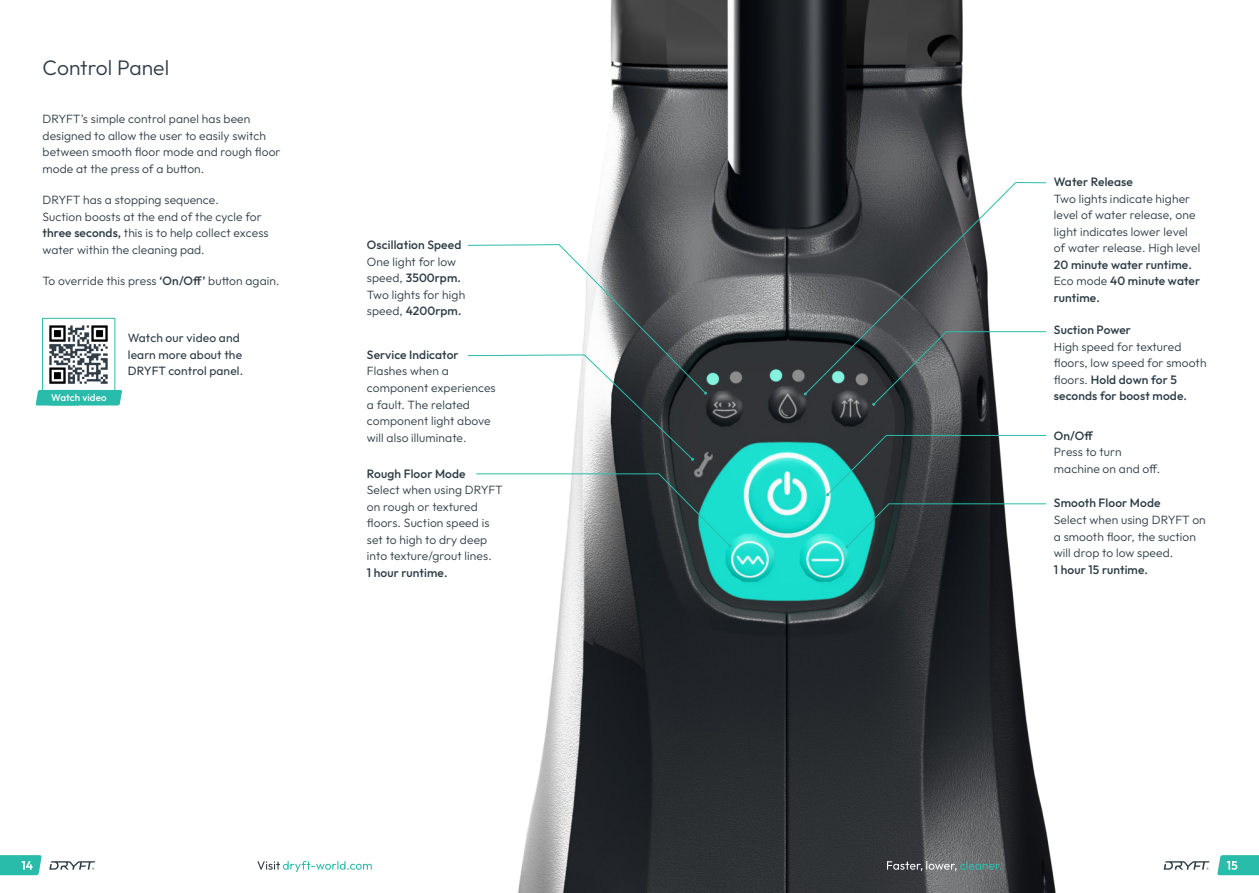
<style>
.page{position:relative;width:1259px;height:893px;background:#fff}
.page>*{position:absolute;margin:0;border:0;box-sizing:border-box;transform-origin:0 0}
.Body_Copy{font:300 21px "Outfit";color:#2b3b45}
.Body_Copy-2{font:300 12px/16.5px "Outfit";letter-spacing:.01em;color:#2b3b45}
.Body_Copy-3{font:500 12px "Outfit";letter-spacing:.01em;color:#2b3b45}
.Body_Copy-4{font:12px/16.5px "Outfit";letter-spacing:.01em;color:#2b3b45}
.Body_Copy-5{font:500 9.9px "Outfit";letter-spacing:.01em;color:#fff}
.s1{font-weight:500}
</style>
<div class="page">
<img style="left:517px;top:0;width:539px;height:893px">
<svg style="left:467px;top:244px;width:240px;height:217px"></svg>
<svg style="left:476px;top:473px;width:255px;height:75px"></svg>
<svg style="left:804px;top:182px;width:243px;height:213px"></svg>
<svg style="left:845px;top:503px;width:202px;height:45px"></svg>
<svg style="left:826px;top:435px;width:221px;height:61px"></svg>
<svg style="left:872px;top:331px;width:175px;height:75px"></svg>
<img style="left:49px;top:325px;width:59px;height:59px">
<div style="left:42px;top:318px;width:73px;height:73px;border:1px solid #2abcab"></div>
<svg style="left:36px;top:390px;width:86px;height:15px"></svg>
<svg style="left:887px;top:861px;width:114px;height:10px"></svg>
<svg style="left:49px;top:861px;width:46px;height:9px"></svg>
<svg style="left:0;top:855px;width:42px;height:20px"></svg>
<svg style="left:1163px;top:861px;width:46px;height:9px"></svg>
<svg style="left:1217px;top:855px;width:42px;height:20px"></svg>
<svg style="left:257px;top:861px;width:115px;height:11px"></svg>
<p class="Body_Copy" style="left:43px;top:55px;width:128px">Control Panel</p>
<p class="Body_Copy-2" style="left:43px;top:111px;width:239px">DRYFT’s simple control panel has been designed to allow the user to easily switch between smooth floor mode and rough floor mode at the press of a button.</p>
<p class="Body_Copy-2" style="left:43px;top:192px;width:228px">DRYFT has a stopping sequence.<br>Suction boosts at the end of the cycle for <span class="s1">three seconds,</span> this is to help collect excess water within the cleaning pad.</p>
<p class="Body_Copy-2" style="left:43px;top:273px;width:239px">To override this press <span class="s1">‘On/Off’</span> button again.</p>
<p class="Body_Copy-5" style="left:51px;top:391px;width:57px">Watch video</p>
<p class="Body_Copy-4" style="left:128px;top:330px;width:117px">Watch our video and learn more about the<br>DRYFT control panel.</p>
<p class="Body_Copy-3" style="left:367px;top:237px;width:96px">Oscillation Speed</p>
<p class="Body_Copy-2" style="left:367px;top:253px;width:100px">One light for low speed, <span class="s1">3500rpm.<br></span>Two lights for high speed, <span class="s1">4200rpm.</span></p>
<p class="Body_Copy-3" style="left:367px;top:347px;width:93px">Service Indicator</p>
<p class="Body_Copy-2" style="left:367px;top:363px;width:130px">Flashes when a component experiences a fault. The related component light above will also illuminate.</p>
<p class="Body_Copy-3" style="left:367px;top:466px;width:100px">Rough Floor Mode</p>
<p class="Body_Copy-2" style="left:367px;top:482px;width:137px">Select when using DRYFT on rough or textured floors. Suction speed is set to high to dry deep into texture/grout lines.<br><span class="s1">1 hour runtime.</span></p>
<p class="Body_Copy-3" style="left:1054px;top:174px;width:80px">Water Release</p>
<p class="Body_Copy-2" style="left:1054px;top:190px;width:148px">Two lights indicate higher level of water release, one light indicates lower level of water release. High level<br><span class="s1">20 minute water runtime.<br></span>Eco mode <span class="s1">40 minute water runtime.</span></p>
<p class="Body_Copy-3" style="left:1054px;top:322px;width:79px">Suction Power</p>
<p class="Body_Copy-2" style="left:1054px;top:339px;width:154px">High speed for textured floors, low speed for smooth floors. <span class="s1">Hold down for 5 seconds for boost mode.</span></p>
<p class="Body_Copy-3" style="left:1054px;top:428px;width:41px">On/Off</p>
<p class="Body_Copy-2" style="left:1054px;top:444px;width:108px">Press to turn machine on and off.</p>
<p class="Body_Copy-3" style="left:1054px;top:495px;width:108px">Smooth Floor Mode</p>
<p class="Body_Copy-2" style="left:1054px;top:512px;width:153px">Select when using DRYFT on a smooth floor, the suction will drop to low speed.<br><span class="s1">1 hour 15 runtime.</span></p>
</div>
